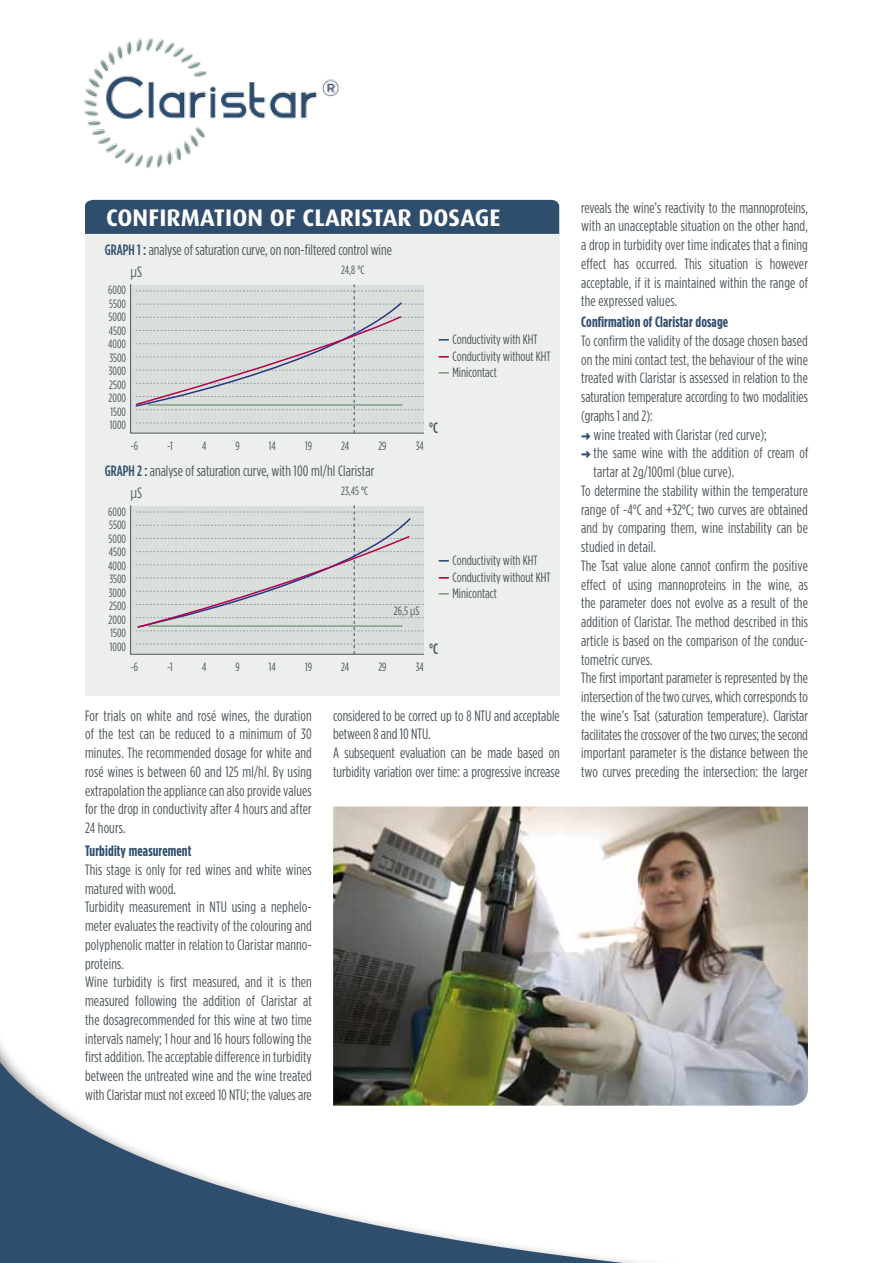
<style>
.page{position:relative;width:893px;height:1263px;background:#fff}
.page>*{position:absolute;margin:0;border:0;box-sizing:border-box;transform-origin:0 0}
.t1{font:700 24px "Dax";letter-spacing:.005em;color:#fff}
.t2{font:condensed 15px/18.8px "Gotham HTF";letter-spacing:.01em;color:#4d555a;text-align:justify}
.t3{font:700 condensed 15px "Gotham HTF";letter-spacing:.01em;color:#2f4e6d}
.t4{font:300 condensed 15px "Helvetica Neue";color:#4d555a}
.t5{font:500 condensed 15px "Gotham HTF";color:#4d555a}
.t6{font:condensed 13.5px/16.5px "Gotham HTF";color:#4d555a}
.t7{font:condensed 12px/13.5px "Gotham HTF";color:#4d555a;text-align:justify}
.s1{font-weight:500;color:#2f4e6d}
.s2{font-family:"Gotham HTF";font-weight:400}
.s3{font-weight:700;color:#2f4e6d}
.s4{font-weight:700;color:#b6014c}
.s5{font-weight:700;color:#829b8c}
.s6{font-family:"Helvetica Neue";font-weight:300}
.s7{color:#2f4e6d}
</style>
<div class="page">
<img style="left:84px;top:38px;width:256px;height:131px">
<svg style="left:0;top:1041px;width:645px;height:222px"></svg>
<div style="left:85px;top:204px;width:474px;height:491px;background:#edefed"></div>
<svg style="left:130px;top:284px;width:294px;height:150px;background:#d2d6d5"></svg>
<div style="left:85px;top:200px;width:474px;height:34px;background:#2f4e6d"></div>
<svg style="left:130px;top:505px;width:294px;height:150px;background:#d3d6d5"></svg>
<img style="left:333px;top:806px;width:475px;height:300px">
<h1 class="t1" style="left:106px;top:204px;width:396px">CONFIRMATION OF CLARISTAR DOSAGE</h1>
<p class="t2" style="left:105px;top:240px;width:289px"><span class="s1">GRAPH 1 :</span> analyse of saturation curve, on non-filtered control wine</p>
<p class="t4" style="left:130px;top:263px;width:13px">µ<span class="s2">S</span></p>
<p class="t7" style="left:341px;top:263px;width:25px">24,8 °C</p>
<p class="t7" style="left:108px;top:283px;width:19px">6000<br>5500<br>5000<br>4500<br>4000<br>3500<br>3000<br>2500<br>2000<br>1500<br>1000</p>
<p class="t6" style="left:438px;top:331px;width:114px"><span class="s3">–</span>Conductivity with KHT <span class="s4">–</span>Conductivity without KHT <span class="s5">–</span>Minicontact</p>
<p class="t5" style="left:429px;top:420px;width:11px">°C</p>
<p class="t7" style="left:130px;top:438px;width:9px">-6</p>
<p class="t7" style="left:167px;top:438px;width:7px">-1</p>
<p class="t7" style="left:202px;top:438px;width:6px">4</p>
<p class="t7" style="left:235px;top:438px;width:6px">9</p>
<p class="t7" style="left:269px;top:438px;width:8px">14</p>
<p class="t7" style="left:305px;top:438px;width:8px">19</p>
<p class="t7" style="left:341px;top:438px;width:9px">24</p>
<p class="t7" style="left:378px;top:438px;width:10px">29</p>
<p class="t7" style="left:416px;top:438px;width:10px">34</p>
<p class="t2" style="left:105px;top:461px;width:271px"><span class="s1">GRAPH 2 :</span> analyse of saturation curve, with 100 ml/hl Claristar</p>
<p class="t7" style="left:108px;top:504px;width:19px">6000<br>5500<br>5000<br>4500<br>4000<br>3500<br>3000<br>2500<br>2000<br>1500<br>1000</p>
<p class="t7" style="left:130px;top:660px;width:9px">-6</p>
<p class="t7" style="left:167px;top:660px;width:7px">-1</p>
<p class="t7" style="left:202px;top:660px;width:6px">4</p>
<p class="t7" style="left:235px;top:660px;width:6px">9</p>
<p class="t7" style="left:269px;top:660px;width:8px">14</p>
<p class="t7" style="left:305px;top:660px;width:8px">19</p>
<p class="t7" style="left:341px;top:660px;width:9px">24</p>
<p class="t7" style="left:378px;top:660px;width:10px">29</p>
<p class="t7" style="left:416px;top:660px;width:10px">34</p>
<p class="t4" style="left:130px;top:484px;width:13px">µ<span class="s2">S</span></p>
<p class="t7" style="left:341px;top:484px;width:28px">23,45 °C</p>
<p class="t6" style="left:438px;top:552px;width:114px"><span class="s3">–</span>Conductivity with KHT <span class="s4">–</span>Conductivity without KHT <span class="s5">–</span>Minicontact</p>
<p class="t7" style="left:394px;top:604px;width:27px">26,5 <span class="s6">µ</span>S</p>
<p class="t5" style="left:429px;top:641px;width:11px">°C</p>
<p class="t2" style="left:85px;top:706px;width:228px">For trials on white and rosé wines, the duration of the test can be reduced to a minimum of 30 minutes. The recommended dosage for white and rosé wines is between 60 and 125 ml/hl. By using extrapolation the appliance can also provide values for the drop in conductivity after 4 hours and after 24 hours.</p>
<p class="t3" style="left:85px;top:842px;width:108px">Turbidity measurement</p>
<p class="t2" style="left:85px;top:860px;width:228px;text-align:left">This stage is only for red wines and white wines matured with wood.<br>Turbidity measurement in NTU using a nephelo&shy;meter evaluates the reactivity of the colouring and polyphenolic matter in relation to Claristar manno&shy;proteins.<br>Wine turbidity is first measured, and it is then measured following the addition of Claristar at the dosagrecommended for this wine at two time intervals namely; 1 hour and 16 hours following the first addition. The acceptable difference in turbidity between the untreated wine and the wine treated with Claristar must not exceed 10 NTU; the values are</p>
<p class="t2" style="left:333px;top:706px;width:228px;text-align:left">considered to be correct up to 8 NTU and acceptable between 8 and 10 NTU.<br>A subsequent evaluation can be made based on turbidity variation over time: a progressive increase</p>
<p class="t2" style="left:581px;top:198px;width:228px">reveals the wine’s reactivity to the mannoproteins, with an unacceptable situation on the other hand, a drop in turbidity over time indicates that a fining effect has occurred. This situation is however acceptable, if it is maintained within the range of the expressed values.</p>
<p class="t3" style="left:581px;top:313px;width:149px">Confirmation of Claristar dosage</p>
<p class="t2" style="left:581px;top:331px;width:228px">To confirm the validity of the dosage chosen based</p>
<p class="t2" style="left:581px;top:350px;width:228px">on the mini contact test, the behaviour of the wine</p>
<p class="t2" style="left:581px;top:369px;width:228px">treated with Claristar is assessed in relation to the</p>
<p class="t2" style="left:581px;top:387px;width:228px">saturation temperature according to two modalities</p>
<p class="t2" style="left:581px;top:406px;width:73px">(graphs 1 and 2):</p>
<p class="t2" style="left:581px;top:425px;width:187px"><span class="s7">➜</span> wine treated with Claristar (red curve);</p>
<p class="t2" style="left:581px;top:444px;width:229px"><span class="s7">➜</span> the same wine with the addition of cream of</p>
<p class="t2" style="left:594px;top:462px;width:142px">tartar at 2g/100ml (blue curve).</p>
<p class="t2" style="left:581px;top:481px;width:228px">To determine the stability within the temperature</p>
<p class="t2" style="left:581px;top:500px;width:228px">range of -4°C and +32°C; two curves are obtained</p>
<p class="t2" style="left:581px;top:519px;width:228px">and by comparing them, wine instability can be</p>
<p class="t2" style="left:581px;top:537px;width:76px">studied in detail.</p>
<p class="t2" style="left:581px;top:556px;width:228px">The Tsat value alone cannot confirm the positive</p>
<p class="t2" style="left:581px;top:575px;width:228px">effect of using mannoproteins in the wine, as</p>
<p class="t2" style="left:581px;top:594px;width:228px">the parameter does not evolve as a result of the</p>
<p class="t2" style="left:581px;top:612px;width:228px">addition of Claristar. The method described in this</p>
<p class="t2" style="left:581px;top:631px;width:228px">article is based on the comparison of the conduc-</p>
<p class="t2" style="left:581px;top:650px;width:73px">tometric curves.</p>
<p class="t2" style="left:581px;top:669px;width:228px">The first important parameter is represented by the</p>
<p class="t2" style="left:581px;top:687px;width:228px">intersection of the two curves, which corresponds to</p>
<p class="t2" style="left:581px;top:706px;width:228px">the wine’s Tsat (saturation temperature). Claristar</p>
<p class="t2" style="left:581px;top:725px;width:228px">facilitates the crossover of the two curves; the second</p>
<p class="t2" style="left:581px;top:744px;width:228px">important parameter is the distance between the</p>
<p class="t2" style="left:581px;top:762px;width:228px">two curves preceding the intersection: the larger</p>
</div>
